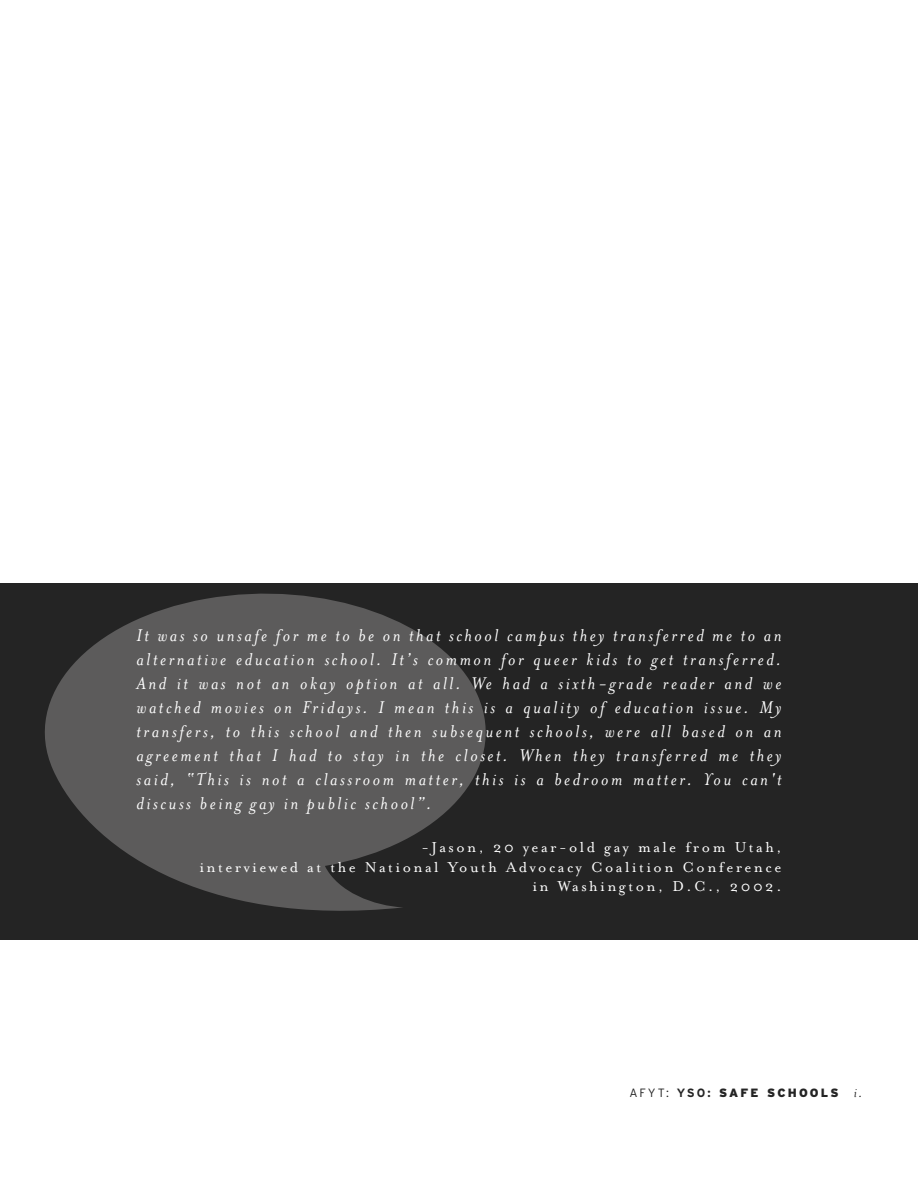
<style>
.page{position:relative;width:918px;height:1188px;background:#fff}
.page>*{position:absolute;margin:0;border:0;box-sizing:border-box;transform-origin:0 0}
.t1{font:italic 19.5px/24px "Mrs Eaves";letter-spacing:.13em;color:#fff;text-align:justify}
.t2{font:16.5px/19.5px "Mrs Eaves Roman";letter-spacing:.15em;color:#fff;text-align:right}
.t3{font:900 12px "Interstate";letter-spacing:.18em;color:#242424}
.s1{font-weight:300}
.s2{font-weight:700}
.s3{font-family:"Mrs Eaves";font-weight:400;font-style:italic;font-size:15px}
</style>
<div class="page">
<div style="left:0;top:583px;width:918px;height:357px;background:#242424"></div>
<svg style="left:45px;top:594px;width:441px;height:317px;fill:#5c5b5b"></svg>
<p class="t1" style="left:137px;top:625px;width:647px">It was so unsafe for me to be on that school campus they transferred me to an alternative education school. It’s common for queer kids to get transferred.<br>And it was not an okay option at all. We had a sixth-grade reader and we watched movies on Fridays. I mean this is a quality of education issue. My transfers, to this school and then subsequent schools, were all based on an agreement that I had to stay in the closet. When they transferred me they said, “This is not a classroom matter, this is a bedroom matter. You can't discuss being gay in public school”.</p>
<p class="t2" style="left:199px;top:840px;width:584px">-Jason, 20 year-old gay male from Utah,<br>interviewed at the National Youth Advocacy Coalition Conference in Washington, D.C., 2002.</p>
<p class="t3" style="left:629px;top:1088px;width:235px"><span class="s1">AFYT:</span> <span class="s2">YSO:</span> SAFE SCHOOLS <span class="s3">i.</span></p>
</div>
